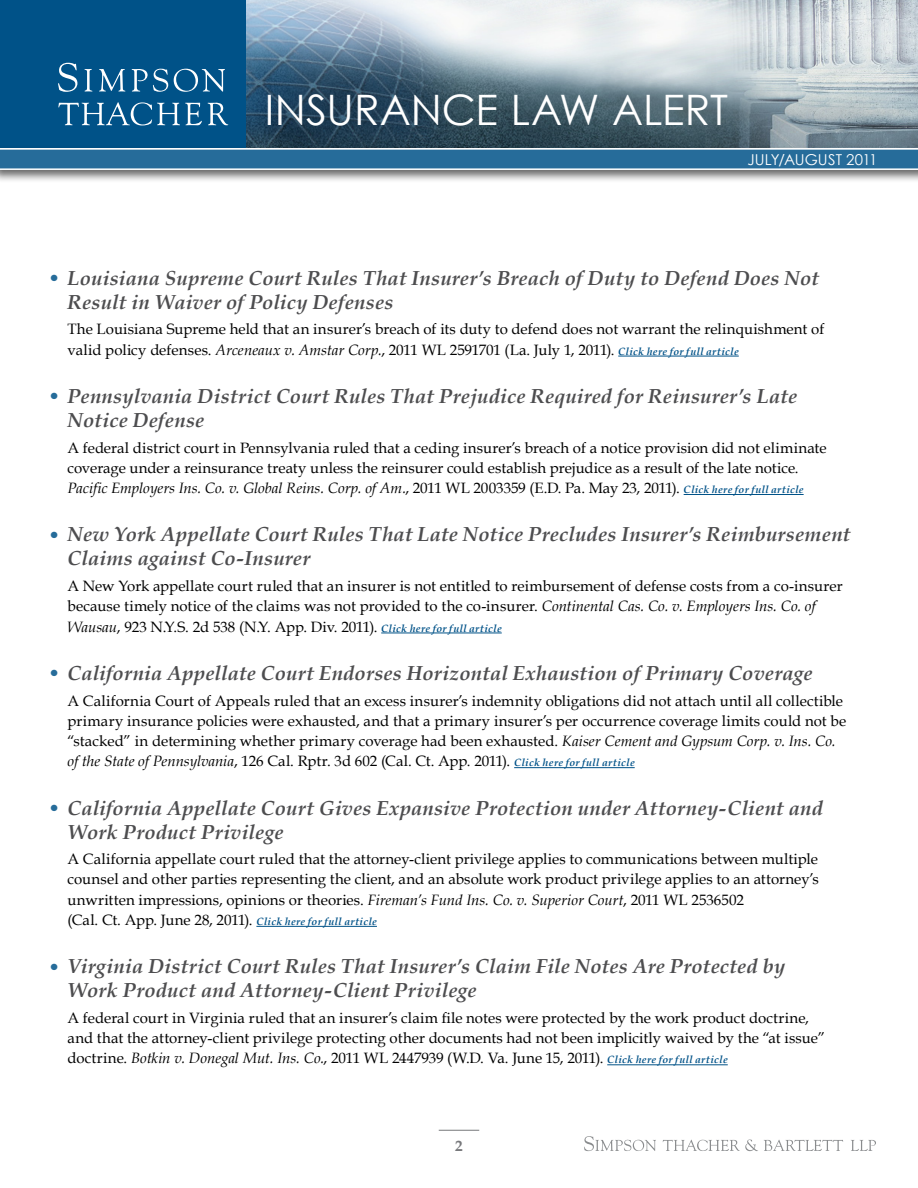
<style>
.page{position:relative;width:918px;height:1188px;background:#fff}
.page>*{position:absolute;margin:0;border:0;box-sizing:border-box;transform-origin:0 0}
.t1{font:42px "Century Gothic";color:#fff}
.t2{font:italic 700 20.25px/24px "Book Antiqua";letter-spacing:.01em;color:#4d4d4f}
.t3{font:15px/20.2px "Book Antiqua";letter-spacing:.005em;color:#000}
.t4{font:15px "Century Gothic";letter-spacing:.01em;color:#fff}
.t5{font:700 15px "Book Antiqua";color:#77787b}
.s1{font-size:22.5px;color:#266c9a}
.s2{font-style:italic}
.s3{font-weight:700;font-style:italic;font-size:10.5px;color:#005288}
</style>
<div class="page">
<img style="left:247px;top:0;width:671px;height:145px">
<div style="left:0;top:0;width:246px;height:148px;background:#005288"></div>
<div style="left:0;top:145px;width:918px;height:39px;background:#000;opacity:.6"></div>
<svg style="left:0;top:148px;width:918px;height:22px;background:#4580a8"></svg>
<svg style="left:584px;top:1136px;width:72px;height:15px"></svg>
<svg style="left:663px;top:1139px;width:95px;height:12px"></svg>
<svg style="left:764px;top:1140px;width:79px;height:11px"></svg>
<svg style="left:851px;top:1140px;width:25px;height:11px"></svg>
<svg style="left:58px;top:63px;width:170px;height:63px"></svg>
<hr style="left:439px;top:1130px;width:40px;height:1px;background:#77787b">
<hr style="left:618px;top:356px;width:121px;height:1px;background:#005288">
<hr style="left:684px;top:494px;width:120px;height:1px;background:#005288">
<hr style="left:381px;top:633px;width:121px;height:1px;background:#005288">
<hr style="left:514px;top:767px;width:121px;height:1px;background:#005288">
<hr style="left:256px;top:926px;width:121px;height:1px;background:#005288">
<hr style="left:607px;top:1065px;width:121px;height:1px;background:#005288">
<h1 class="t1" style="left:265px;top:85px;width:465px">INSURANCE LAW ALERT</h1>
<p class="t4" style="left:747px;top:150px;width:132px">JULY/AUGUST 2011</p>
<h2 class="t2" style="left:68px;top:266px;width:753px;text-indent:-20px"><span class="s1">•</span> Louisiana Supreme Court Rules That Insurer’s Breach of Duty to Defend Does Not<br>Result in Waiver of Policy Defenses</h2>
<p class="t3" style="left:68px;top:319px;width:758px">The Louisiana Supreme held that an insurer’s breach of its duty to defend does not warrant the relinquishment of valid policy defenses. <span class="s2">Arceneaux v. Amstar Corp.</span>, 2011 WL 2591701 (La. July 1, 2011). <span class="s3">Click here for full article</span></p>
<h2 class="t2" style="left:68px;top:384px;width:731px;text-indent:-20px"><span class="s1">•</span> Pennsylvania District Court Rules That Prejudice Required for Reinsurer’s Late<br>Notice Defense</h2>
<p class="t3" style="left:68px;top:437px;width:761px">A federal district court in Pennsylvania ruled that a ceding insurer’s breach of a notice provision did not eliminate coverage under a reinsurance treaty unless the reinsurer could establish prejudice as a result of the late notice.<br><span class="s2">Pacific Employers Ins. Co. v. Global Reins. Corp. of Am.</span>, 2011 WL 2003359 (E.D. Pa. May 23, 2011). <span class="s3">Click here for full article</span></p>
<h2 class="t2" style="left:68px;top:523px;width:785px;text-indent:-20px"><span class="s1">•</span> New York Appellate Court Rules That Late Notice Precludes Insurer’s Reimbursement<br>Claims against Co-Insurer</h2>
<p class="t3" style="left:68px;top:576px;width:777px">A New York appellate court ruled that an insurer is not entitled to reimbursement of defense costs from a co-insurer because timely notice of the claims was not provided to the co-insurer. <span class="s2">Continental Cas. Co. v. Employers Ins. Co. of<br>Wausau</span>, 923 N.Y.S. 2d 538 (N.Y. App. Div. 2011). <span class="s3">Click here for full article</span></p>
<h2 class="t2" style="left:47px;top:661px;width:767px"><span class="s1">•</span> California Appellate Court Endorses Horizontal Exhaustion of Primary Coverage</h2>
<p class="t3" style="left:68px;top:690px;width:780px">A California Court of Appeals ruled that an excess insurer’s indemnity obligations did not attach until all collectible primary insurance policies were exhausted, and that a primary insurer’s per occurrence coverage limits could not be “stacked” in determining whether primary coverage had been exhausted. <span class="s2">Kaiser Cement and Gypsum Corp. v. Ins. Co. of the State of Pennsylvania</span>, 126 Cal. Rptr. 3d 602 (Cal. Ct. App. 2011). <span class="s3">Click here for full article</span></p>
<h2 class="t2" style="left:68px;top:796px;width:757px;text-indent:-20px"><span class="s1">•</span> California Appellate Court Gives Expansive Protection under Attorney-Client and<br>Work Product Privilege</h2>
<p class="t3" style="left:68px;top:849px;width:753px">A California appellate court ruled that the attorney-client privilege applies to communications between multiple counsel and other parties representing the client, and an absolute work product privilege applies to an attorney’s unwritten impressions, opinions or theories. <span class="s2">Fireman’s Fund Ins. Co. v. Superior Court</span>, 2011 WL 2536502<br>(Cal. Ct. App. June 28, 2011). <span class="s3">Click here for full article</span></p>
<h2 class="t2" style="left:68px;top:955px;width:719px;text-indent:-20px"><span class="s1">•</span> Virginia District Court Rules That Insurer’s Claim File Notes Are Protected by<br>Work Product and Attorney-Client Privilege</h2>
<p class="t3" style="left:68px;top:1008px;width:759px">A federal court in Virginia ruled that an insurer’s claim file notes were protected by the work product doctrine, and that the attorney-client privilege protecting other documents had not been implicitly waived by the “at issue” doctrine. <span class="s2">Botkin v. Donegal Mut. Ins. Co.</span>, 2011 WL 2447939 (W.D. Va. June 15, 2011). <span class="s3">Click here for full article</span></p>
<p class="t5" style="left:455px;top:1137px;width:9px">2</p>
</div>
